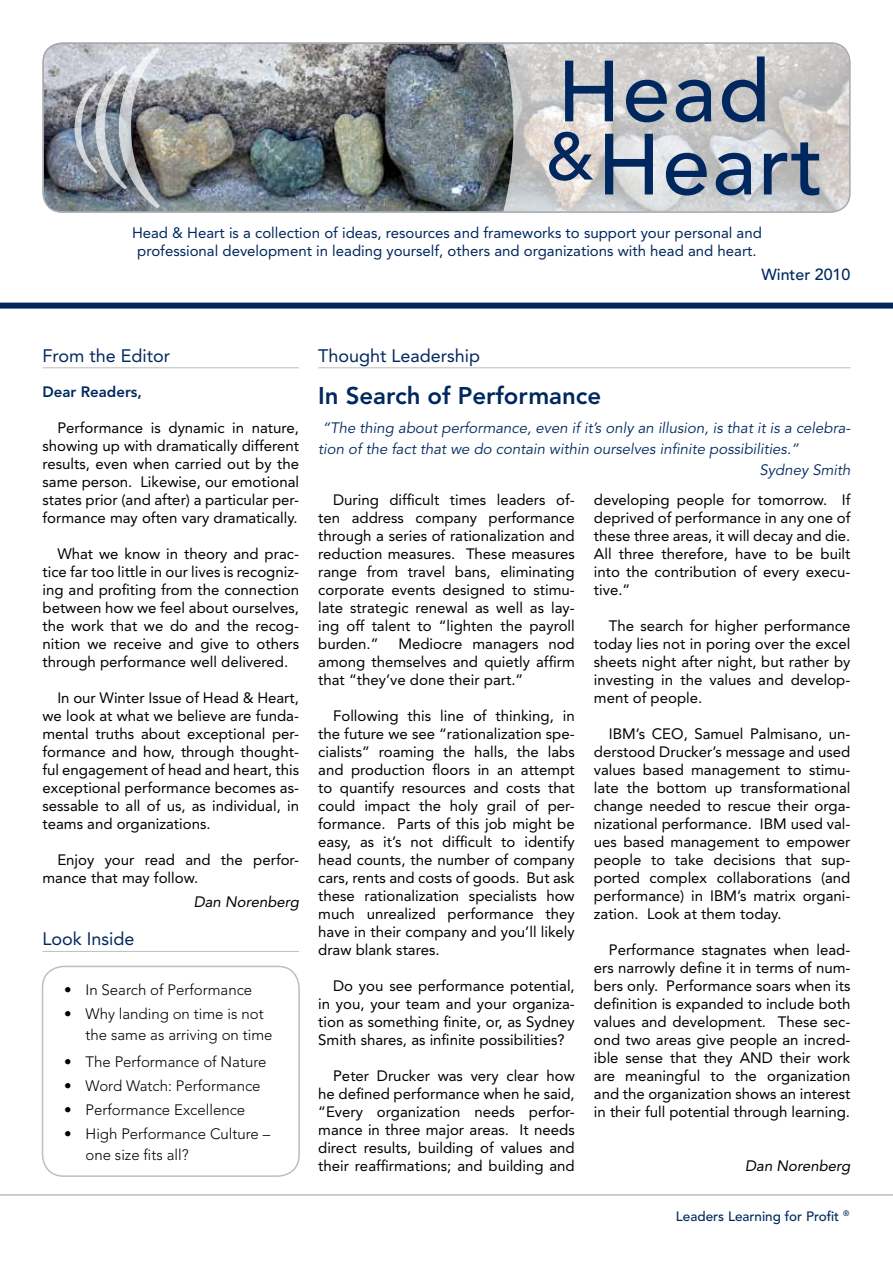
<style>
.page{position:relative;width:893px;height:1263px;background:#fff}
.page>*{position:absolute;margin:0;border:0;box-sizing:border-box;transform-origin:0 0}
.t1{font:500 85.65px "Avenir";letter-spacing:.02em;color:#00285e}
.t2{font:800 24px "Avenir";color:#00285e}
.t3{font:18px "Avenir";color:#00285e}
.t4{font:500 16.05px "Avenir";color:#00285e}
.t5{font:15px/18px "Avenir";color:#000;text-align:justify}
.t6{font:300 15px/21px "Avenir";color:#000}
.t7{font:15px/18px "Avenir";color:#00285e;text-align:center}
.t8{font:italic 15px "Avenir";color:#00285e}
.t9{font:italic 15px "Avenir";color:#000}
.t10{font:800 15px "Avenir";color:#00285e}
.t11{font:500 13.5px "Avenir";color:#00285e}
</style>
<div class="page">
<div style="left:0;top:303px;width:893px;height:6px;background:#00285e"></div>
<hr style="left:43px;top:367px;width:256px;height:1px;background:#bcbec0">
<hr style="left:318px;top:367px;width:532px;height:1px;background:#bcbec0">
<hr style="left:0;top:1194px;width:893px;height:1px;background:#bcbec0">
<img style="left:43px;top:43px;width:460px;height:169px">
<svg style="left:503px;top:43px;width:347px;height:169px;background:#cecdcc"></svg>
<svg style="left:75px;top:47px;width:85px;height:161px;background:#979ba1"></svg>
<div style="left:43px;top:43px;width:807px;height:170px;border:1px solid #a7a9ac;border-radius:19px"></div>
<hr style="left:43px;top:951px;width:256px;height:1px;background:#bcbec0">
<div style="left:42px;top:966px;width:258px;height:211px;border:2px solid #bcbec0;border-radius:21px"></div>
<h1 class="t1" style="left:557px;top:42px;width:215px">Head</h1>
<h1 class="t1" style="left:546px;top:115px;width:279px"><sup>&amp;</sup>Heart</h1>
<p class="t7" style="left:132px;top:224px;width:631px">Head &amp; Heart is a collection of ideas, resources and frameworks to support your personal and professional development in leading yourself, others and organizations with head and heart.</p>
<p class="t3" style="left:43px;top:345px;width:129px">From the Editor</p>
<p class="t3" style="left:318px;top:345px;width:164px">Thought Leadership</p>
<p class="t4" style="left:761px;top:265px;width:91px">Winter 2010</p>
<p class="t10" style="left:43px;top:383px;width:101px">Dear Readers,</p>
<p class="t5" style="left:43px;top:419px;width:258px;text-indent:15px">Performance is dynamic in nature, showing up with dramatically different results, even when carried out by the same person. Likewise, our emotional states prior (and after) a particular per&shy;formance may often vary dramatically.</p>
<p class="t5" style="left:43px;top:545px;width:258px;text-indent:15px">What we know in theory and prac&shy;tice far too little in our lives is recogniz&shy;ing and profiting from the connection between how we feel about ourselves, the work that we do and the recog&shy;nition we receive and give to others through performance well delivered.</p>
<p class="t5" style="left:43px;top:689px;width:258px;text-indent:15px">In our Winter Issue of Head &amp; Heart, we look at what we believe are funda&shy;mental truths about exceptional per&shy;formance and how, through thought&shy;ful engagement of head and heart, this exceptional performance becomes as&shy;sessable to all of us, as individual, in teams and organizations.</p>
<p class="t5" style="left:43px;top:851px;width:258px;text-indent:15px">Enjoy your read and the perfor&shy;mance that may follow.</p>
<p class="t9" style="left:194px;top:893px;width:107px">Dan Norenberg</p>
<p class="t3" style="left:43px;top:929px;width:94px">Look Inside</p>
<p class="t6" style="left:64px;top:979px;width:190px">• In Search of Performance</p>
<p class="t6" style="left:85px;top:1003px;width:189px;text-indent:-21px">• Why landing on time is not the same as arriving on time</p>
<p class="t6" style="left:64px;top:1051px;width:204px">• The Performance of Nature</p>
<p class="t6" style="left:64px;top:1075px;width:198px">• Word Watch: Performance</p>
<p class="t6" style="left:64px;top:1099px;width:183px">• Performance Excellence</p>
<p class="t6" style="left:85px;top:1123px;width:186px;text-indent:-21px">• High Performance Culture – one size fits all?</p>
<h2 class="t2" style="left:318px;top:381px;width:285px">In Search of Performance</h2>
<p class="t8" style="left:322px;top:420px;width:530px">“The thing about performance, even if it’s only an illusion, is that it is a celebra-</p>
<p class="t8" style="left:318px;top:441px;width:482px">tion of the fact that we do contain within ourselves infinite possibilities.”</p>
<p class="t8" style="left:760px;top:462px;width:92px">Sydney Smith</p>
<p class="t5" style="left:318px;top:491px;width:258px;text-indent:15px">During difficult times leaders of&shy;ten address company performance through a series of rationalization and reduction measures. These measures range from travel bans, eliminating corporate events designed to stimu&shy;late strategic renewal as well as lay&shy;ing off talent to “lighten the payroll burden.”</p>
<p class="t5" style="left:318px;top:635px;width:258px;text-indent:80px">Mediocre managers nod among themselves and quietly affirm that “they’ve done their part.”</p>
<p class="t5" style="left:318px;top:707px;width:258px;text-indent:15px">Following this line of thinking, in the future we see “rationalization spe&shy;cialists” roaming the halls, the labs and production floors in an attempt to quantify resources and costs that could impact the holy grail of per&shy;formance. Parts of this job might be easy, as it’s not difficult to identify head counts, the number of company cars, rents and costs of goods. But ask these rationalization specialists how much unrealized performance they have in their company and you’ll likely draw blank stares.</p>
<p class="t5" style="left:318px;top:977px;width:258px;text-indent:15px">Do you see performance potential, in you, your team and your organiza&shy;tion as something finite, or, as Sydney Smith shares, as infinite possibilities?</p>
<p class="t5" style="left:318px;top:1067px;width:258px;text-indent:15px">Peter Drucker was very clear how he defined performance when he said, “Every organization needs perfor&shy;mance in three major areas. It needs direct results, building of values and their reaffirmations; and building and</p>
<p class="t5" style="left:594px;top:491px;width:258px">developing people for tomorrow. If deprived of performance in any one of these three areas, it will decay and die.<br>All three therefore, have to be built into the contribution of every execu&shy;tive.”</p>
<p class="t5" style="left:594px;top:617px;width:258px;text-indent:15px">The search for higher performance today lies not in poring over the excel sheets night after night, but rather by investing in the values and develop&shy;ment of people.</p>
<p class="t5" style="left:594px;top:725px;width:258px;text-indent:15px">IBM’s CEO, Samuel Palmisano, un&shy;derstood Drucker’s message and used values based management to stimu&shy;late the bottom up transformational change needed to rescue their orga&shy;nizational performance. IBM used val&shy;ues based management to empower people to take decisions that sup&shy;ported complex collaborations (and performance) in IBM’s matrix organi&shy;zation. Look at them today.</p>
<p class="t5" style="left:594px;top:941px;width:258px;text-indent:15px">Performance stagnates when lead&shy;ers narrowly define it in terms of num&shy;bers only. Performance soars when its definition is expanded to include both values and development. These sec&shy;ond two areas give people an incred&shy;ible sense that they AND their work are meaningful to the organization and the organization shows an interest in their full potential through learning.</p>
<p class="t9" style="left:745px;top:1157px;width:107px">Dan Norenberg</p>
<p class="t11" style="left:676px;top:1208px;width:175px">Leaders Learning for Profit <sup>®</sup></p>
</div>
